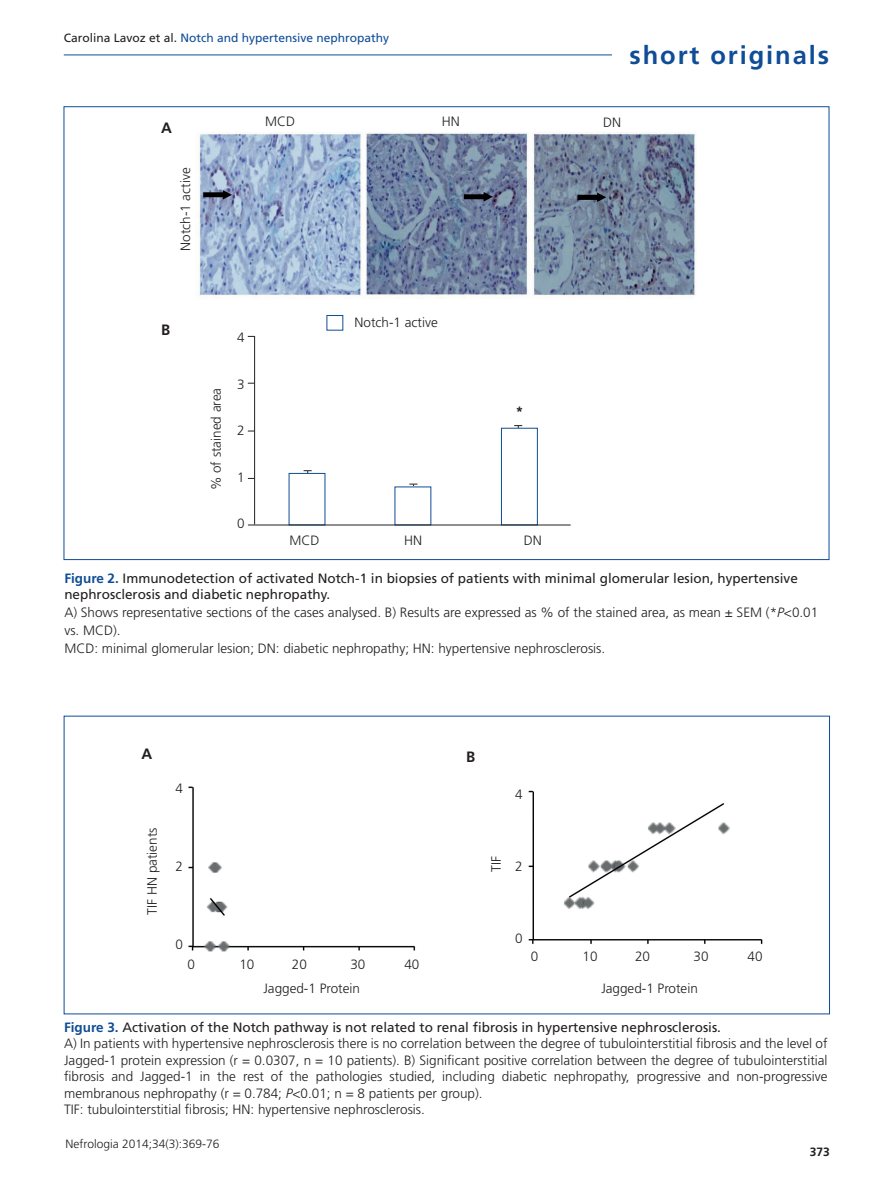
<style>
.page{position:relative;width:893px;height:1191px;background:#fff}
.page>*{position:absolute;margin:0;border:0;box-sizing:border-box;transform-origin:0 0}
.t1{font:700 25.5px "Frutiger";letter-spacing:.075em;color:#0f4d96}
.t2{font:700 15px "Frutiger";color:#231f20}
.t3{font:300 13.5px/16.5px "Frutiger";color:#231f20}
.t4{font:13.5px/16.5px "Frutiger";color:#231f20}
.t5{font:700 13.5px "Frutiger";color:#231f20}
.t6{font:12px "Frutiger";color:#0f4d96}
.t7{font:300 12px "Frutiger";color:#231f20}
.t8{font:700 12px "Frutiger";color:#231f20}
.s1{color:#231f20}
.s2{font-weight:700;color:#0f4d96}
.s3{font-style:italic}
.s4{font-weight:400}
</style>
<div class="page">
<hr style="left:64px;top:55px;width:761px;height:1px;background:#0f4d96">
<div style="left:612px;top:45px;width:217px;height:36px;background:#fff"></div>
<img style="left:196px;top:132px;width:501px;height:394px">
<img style="left:188px;top:786px;width:575px;height:166px">
<hr style="left:254px;top:336px;width:1px;height:188px;background:#231f20">
<svg style="left:304px;top:470px;width:8px;height:3px"></svg>
<div style="left:289px;top:473px;width:36px;height:52px;background:#fff"></div>
<svg style="left:409px;top:484px;width:8px;height:2px"></svg>
<div style="left:395px;top:487px;width:36px;height:38px;background:#fff"></div>
<svg style="left:514px;top:425px;width:8px;height:3px"></svg>
<div style="left:501px;top:428px;width:36px;height:97px;background:#fff"></div>
<div style="left:501px;top:428px;width:37px;height:97px;border:1px solid #0f4d96"></div>
<hr style="left:248px;top:524px;width:323px;height:1px;background:#231f20">
<div style="left:327px;top:315px;width:16px;height:15px;background:#fff"></div>
<div style="left:327px;top:315px;width:16px;height:15px;border:1px solid #0f4d96"></div>
<p class="t6" style="left:64px;top:33px;width:327px"><span class="s1">Carolina Lavoz et al.</span> Notch and hypertensive nephropathy</p>
<h1 class="t1" style="left:630px;top:44px;width:201px">short originals</h1>
<p class="t2" style="left:161px;top:121px;width:12px">A</p>
<p class="t3" style="left:178px;top:251px;width:85px;rotate:-90deg">Notch-1 active</p>
<p class="t3" style="left:265px;top:114px;width:32px">MCD</p>
<p class="t3" style="left:442px;top:114px;width:20px">HN</p>
<p class="t3" style="left:603px;top:115px;width:20px">DN</p>
<p class="t2" style="left:161px;top:324px;width:11px">B</p>
<p class="t3" style="left:209px;top:490px;width:104px;rotate:-90deg">% of stained area</p>
<p class="t3" style="left:237px;top:330px;width:9px">4</p>
<p class="t3" style="left:237px;top:377px;width:9px">3</p>
<p class="t3" style="left:237px;top:423px;width:9px">2</p>
<p class="t3" style="left:237px;top:470px;width:9px">1</p>
<p class="t3" style="left:237px;top:516px;width:9px">0</p>
<p class="t3" style="left:355px;top:315px;width:85px">Notch-1 active</p>
<p class="t5" style="left:516px;top:406px;width:9px">*</p>
<p class="t3" style="left:290px;top:533px;width:32px">MCD</p>
<p class="t3" style="left:404px;top:533px;width:20px">HN</p>
<p class="t3" style="left:524px;top:533px;width:20px">DN</p>
<p class="t4" style="left:64px;top:570px;width:735px"><span class="s2">Figure 2.</span> Immunodetection of activated Notch-1 in biopsies of patients with minimal glomerular lesion, hypertensive nephrosclerosis and diabetic nephropathy.</p>
<p class="t3" style="left:64px;top:604px;width:755px;line-height:18px">A) Shows representative sections of the cases analysed. B) Results are expressed as % of the stained area, as mean ± SEM (*<span class="s3">P</span>&lt;0.01 vs. MCD).<br>MCD: minimal glomerular lesion; DN: diabetic nephropathy; HN: hypertensive nephrosclerosis.</p>
<p class="t2" style="left:141px;top:747px;width:12px">A</p>
<p class="t2" style="left:466px;top:750px;width:11px">B</p>
<p class="t3" style="left:145px;top:914px;width:89px;rotate:-90deg">TIF HN patients</p>
<p class="t3" style="left:175px;top:781px;width:9px">4</p>
<p class="t3" style="left:175px;top:859px;width:9px">2</p>
<p class="t3" style="left:175px;top:937px;width:9px">0</p>
<p class="t3" style="left:188px;top:957px;width:9px">0</p>
<p class="t3" style="left:239px;top:957px;width:17px">10</p>
<p class="t3" style="left:292px;top:957px;width:17px">20</p>
<p class="t3" style="left:350px;top:957px;width:17px">30</p>
<p class="t3" style="left:404px;top:957px;width:17px">40</p>
<p class="t3" style="left:263px;top:981px;width:98px">Jagged-1 Protein</p>
<p class="t3" style="left:515px;top:787px;width:9px">4</p>
<p class="t3" style="left:489px;top:872px;width:17px;rotate:-90deg">TIF</p>
<p class="t3" style="left:515px;top:859px;width:9px">2</p>
<p class="t3" style="left:515px;top:931px;width:9px">0</p>
<p class="t3" style="left:531px;top:949px;width:9px">0</p>
<p class="t3" style="left:582px;top:949px;width:17px">10</p>
<p class="t3" style="left:635px;top:949px;width:17px">20</p>
<p class="t3" style="left:693px;top:949px;width:17px">30</p>
<p class="t3" style="left:747px;top:949px;width:17px">40</p>
<p class="t3" style="left:601px;top:981px;width:98px">Jagged-1 Protein</p>
<p class="t3" style="left:64px;top:1020px;width:765px"><span class="s2">Figure 3.</span> <span class="s4">Activation of the Notch pathway is not related to renal fibrosis in hypertensive nephrosclerosis.<br></span>A) In patients with hypertensive nephrosclerosis there is no correlation between the degree of tubulointerstitial fibrosis and the level of Jagged-1 protein expression (r = 0.0307, n = 10 patients). B) Significant positive correlation between the degree of tubulointerstitial fibrosis and Jagged-1 in the rest of the pathologies studied, including diabetic nephropathy, progressive and non-progressive membranous nephropathy (r = 0.784; <span class="s3">P</span>&lt;0.01; n = 8 patients per group).<br>TIF: tubulointerstitial fibrosis; HN: hypertensive nephrosclerosis.</p>
<p class="t7" style="left:66px;top:1139px;width:155px">Nefrologia 2014;34(3):369-76</p>
<p class="t8" style="left:810px;top:1147px;width:22px">373</p>
</div>
